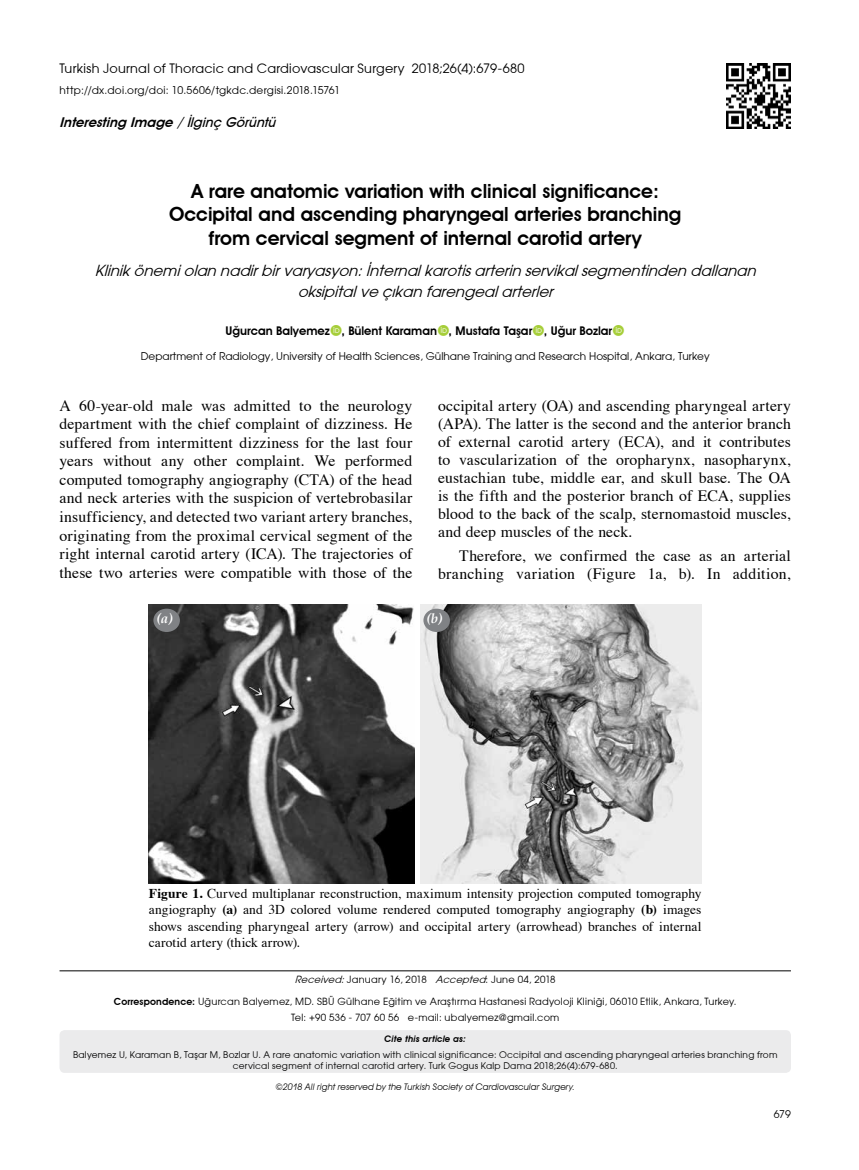
<style>
.page{position:relative;width:859px;height:1170px;background:#fff}
.page>*{position:absolute;margin:0;border:0;box-sizing:border-box;transform-origin:0 0}
.t1{font:600 19.5px/23.4px "Avant Garde IT Cby BT";color:#000;text-align:center}
.t2{font:15.75px/18.5px "Times";letter-spacing:.01em;color:#000;text-align:justify}
.t3{font:italic 15px/21px "Avant Garde";color:#000;text-align:center}
.t4{font:13.5px/16.5px "Times";letter-spacing:.005em;color:#000;text-align:justify}
.t5{font:italic 600 13.5px "Avant Garde IT Cby BT";color:#000}
.t6{font:italic 700 13.5px "Palatino";color:#fff}
.t7{font:12.75px "Avant Garde";letter-spacing:.02em;color:#000}
.t8{font:600 12px "Avant Garde IT Cby BT";color:#000}
.t9{font:10.5px "Avant Garde";color:#000}
.t10{font:10.5px "Avant Garde";letter-spacing:.03em;color:#000}
.t11{font:9.75px/15.9px "Avant Garde";letter-spacing:.025em;color:#000;text-align:center}
.t12{font:9px/10.8px "Avant Garde";letter-spacing:.025em;color:#000;text-align:center}
.t13{font:italic 9px "Avant Garde IT Cby BT";letter-spacing:.02em;color:#000}
.t14{font:italic 600 9px "Avant Garde IT Cby BT";letter-spacing:.015em;color:#000}
.s1{font-family:"Avant Garde";font-weight:400}
.s2{font-weight:500}
.s3{font-weight:700}
.s4{font-style:italic}
.s5{font-family:"Avant Garde IT Cby BT";font-weight:600}
</style>
<div class="page">
<img style="left:726px;top:64px;width:65px;height:64px">
<div style="left:60px;top:1030px;width:731px;height:42px;background:#ebebec;border-radius:5px"></div>
<hr style="left:60px;top:970px;width:731px;height:1px;background:#000">
<img style="left:149px;top:604px;width:552px;height:279px">
<hr style="left:415px;top:603px;width:4px;height:281px;background:#fff">
<div style="left:153px;top:608px;width:27px;height:24px;background:#808285;border-radius:50%"></div>
<div style="left:423px;top:608px;width:27px;height:24px;background:#808285;border-radius:50%"></div>
<p class="t7" style="left:60px;top:61px;width:467px">Turkish Journal of Thoracic and Cardiovascular Surgery 2018;26(4):679-680</p>
<p class="t10" style="left:60px;top:84px;width:282px">http://dx.doi.org/doi: 10.5606/tgkdc.dergisi.2018.15761</p>
<p class="t5" style="left:60px;top:114px;width:221px">Interesting Image <span class="s1">/</span><span class="s2">İlginç Görüntü</span></p>
<p class="t1" style="left:169px;top:179px;width:514px">A rare anatomic variation with clinical significance:<br>Occipital and ascending pharyngeal arteries branching from cervical segment of internal carotid artery</p>
<p class="t3" style="left:95px;top:260px;width:667px">Klinikönemiolan nadirbirvaryasyon:İnternalkarotisarterin servikalsegmentinden dallanan oksipitalve çıkan farengealarterler</p>
<p class="t8" style="left:226px;top:323px;width:388px">Uğurcan Balyemez , Bülent Karaman , Mustafa Taşar , Uğur Bozlar</p>
<p class="t9" style="left:141px;top:349px;width:570px">Department of Radiology, University of Health Sciences, Gülhane Training and Research Hospital, Ankara, Turkey</p>
<p class="t2" style="left:60px;top:396px;width:354px">A 60-year-old male was admitted to the neurology department with the chief complaint of dizziness. He suffered from intermittent dizziness for the last four years without any other complaint. We performed computed tomography angiography (CTA) of the head and neck arteries with the suspicion of vertebrobasilar insufficiency, and detected two variant artery branches, originating from the proximal cervical segment of the right internal carotid artery (ICA). The trajectories of these two arteries were compatible with those of the</p>
<p class="t2" style="left:438px;top:396px;width:354px;line-height:18px">occipital artery (OA) and ascending pharyngeal artery (APA). The latter is the second and the anterior branch of external carotid artery (ECA), and it contributes to vascularization of the oropharynx, nasopharynx, eustachian tube, middle ear, and skull base. The OA is the fifth and the posterior branch of ECA, supplies blood to the back of the scalp, sternomastoid muscles, and deep muscles of the neck.</p>
<p class="t2" style="left:438px;top:546px;width:354px;line-height:18px;text-align:right">Therefore, we confirmed the case as an arterial branching variation (Figure 1a, b). In addition,</p>
<p class="t6" style="left:156px;top:610px;width:18px">(a)</p>
<p class="t6" style="left:426px;top:610px;width:17px">(b)</p>
<p class="t4" style="left:149px;top:884px;width:554px"><span class="s3">Figure 1.</span> Curved multiplanar reconstruction, maximum intensity projection computed tomography angiography <span class="s3">(a)</span> and 3D colored volume rendered computed tomography angiography <span class="s3">(b)</span> images shows ascending pharyngeal artery (arrow) and occipital artery (arrowhead) branches of internal carotid artery (thick arrow).</p>
<p class="t11" style="left:295px;top:971px;width:262px"><span class="s4">Received:</span>January 16, 2018 <span class="s4">Accepted</span>: June 04, 2018</p>
<p class="t11" style="left:114px;top:993px;width:624px"><span class="s5">Correspondence:</span> Uğurcan Balyemez, MD. SBÜ Gülhane Eğitim ve Araştırma Hastanesi Radyoloji Kliniği, 06010 Etlik, Ankara, Turkey.<br>Tel: +90 536 - 707 60 56 e-mail: ubalyemez@gmail.com</p>
<p class="t14" style="left:385px;top:1033px;width:83px">Cite this article as:</p>
<p class="t12" style="left:73px;top:1049px;width:706px">Balyemez U, Karaman B, Taşar M, Bozlar U. A rare anatomic variation with clinical significance: Occipital and ascending pharyngeal arteries branching from cervical segment of internal carotid artery. Turk Gogus Kalp Dama 2018;26(4):679-680.</p>
<p class="t13" style="left:275px;top:1081px;width:301px">©2018 All right reserved by the Turkish Society of Cardiovascular Surgery.</p>
<p class="t9" style="left:774px;top:1107px;width:19px">679</p>
</div>
